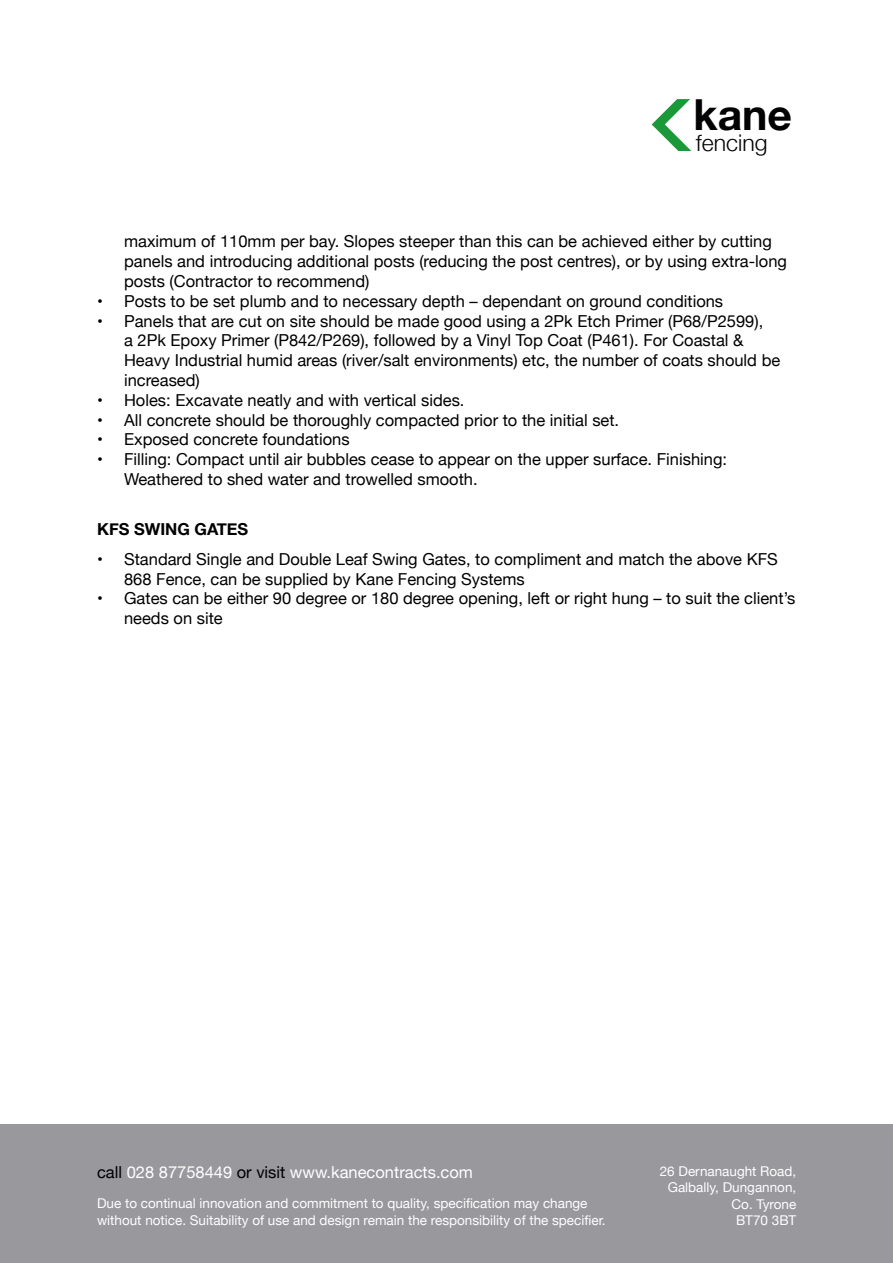
<style>
.page{position:relative;width:893px;height:1263px;background:#fff}
.page>*{position:absolute;margin:0;border:0;box-sizing:border-box;transform-origin:0 0}
.t1{font:700 42.75px "Helvetica Neue";color:#020203}
.t2{font:300 23.1px "Helvetica Neue";color:#020203}
.t3{font:16.5px/19.8px "Helvetica Neue";color:#000}
.t4{font:16.5px "Helvetica Neue";color:#fff}
.t5{font:700 16.5px "Helvetica Neue";color:#000}
.t6{font:13.5px/16.5px "Helvetica Neue";color:#fff}
.s1{color:#000}
</style>
<div class="page">
<div style="left:0;top:1125px;width:893px;height:138px;background:#98989d"></div>
<svg style="left:652px;top:99px;width:40px;height:52px"></svg>
<h1 class="t1" style="left:693px;top:81px;width:100px">kane</h1>
<h2 class="t2" style="left:696px;top:124px;width:73px">fencing</h2>
<p class="t3" style="left:124px;top:232px;width:664px">maximum of 110mm per bay. Slopes steeper than this can be achieved either by cutting panels and introducing additional posts (reducing the post centres), or by using extra-long posts (Contractor to recommend)</p>
<p class="t3" style="left:97px;top:292px;width:628px">• Posts to be set plumb and to necessary depth – dependant on ground conditions</p>
<p class="t3" style="left:124px;top:312px;width:658px;text-indent:-27px">• Panels that are cut on site should be made good using a 2Pk Etch Primer (P68/P2599),<br>a 2Pk Epoxy Primer (P842/P269), followed by a Vinyl Top Coat (P461). For Coastal &amp; Heavy Industrial humid areas (river/salt environments) etc, the number of coats should be increased)</p>
<p class="t3" style="left:97px;top:391px;width:369px">• Holes: Excavate neatly and with vertical sides.</p>
<p class="t3" style="left:97px;top:411px;width:524px">• All concrete should be thoroughly compacted prior to the initial set.</p>
<p class="t3" style="left:97px;top:430px;width:254px">• Exposed concrete foundations</p>
<p class="t3" style="left:124px;top:450px;width:604px;text-indent:-27px">• Filling: Compact until air bubbles cease to appear on the upper surface. Finishing:<br>Weathered to shed water and trowelled smooth.</p>
<p class="t5" style="left:97px;top:516px;width:153px">KFS SWING GATES</p>
<p class="t3" style="left:124px;top:550px;width:655px;text-indent:-27px">• Standard Single and Double Leaf Swing Gates, to compliment and match the above KFS<br>868 Fence, can be supplied by Kane Fencing Systems</p>
<p class="t3" style="left:124px;top:589px;width:673px;text-indent:-27px">• Gates can be either 90 degree or 180 degree opening, left or right hung – to suit the client’s needs on site</p>
<p class="t4" style="left:97px;top:1161px;width:377px"><span class="s1">call</span> 028 87758449 <span class="s1">or visit</span> www.kanecontracts.com</p>
<p class="t6" style="left:97px;top:1196px;width:510px">Due to continual innovation and commitment to quality, specification may change without notice. Suitability of use and design remain the responsibility of the specifier.</p>
<p class="t6" style="left:660px;top:1163px;width:138px;text-align:right">26 Dernanaught Road,<br>Galbally, Dungannon,<br>Co. Tyrone<br>BT70 3BT</p>
</div>
